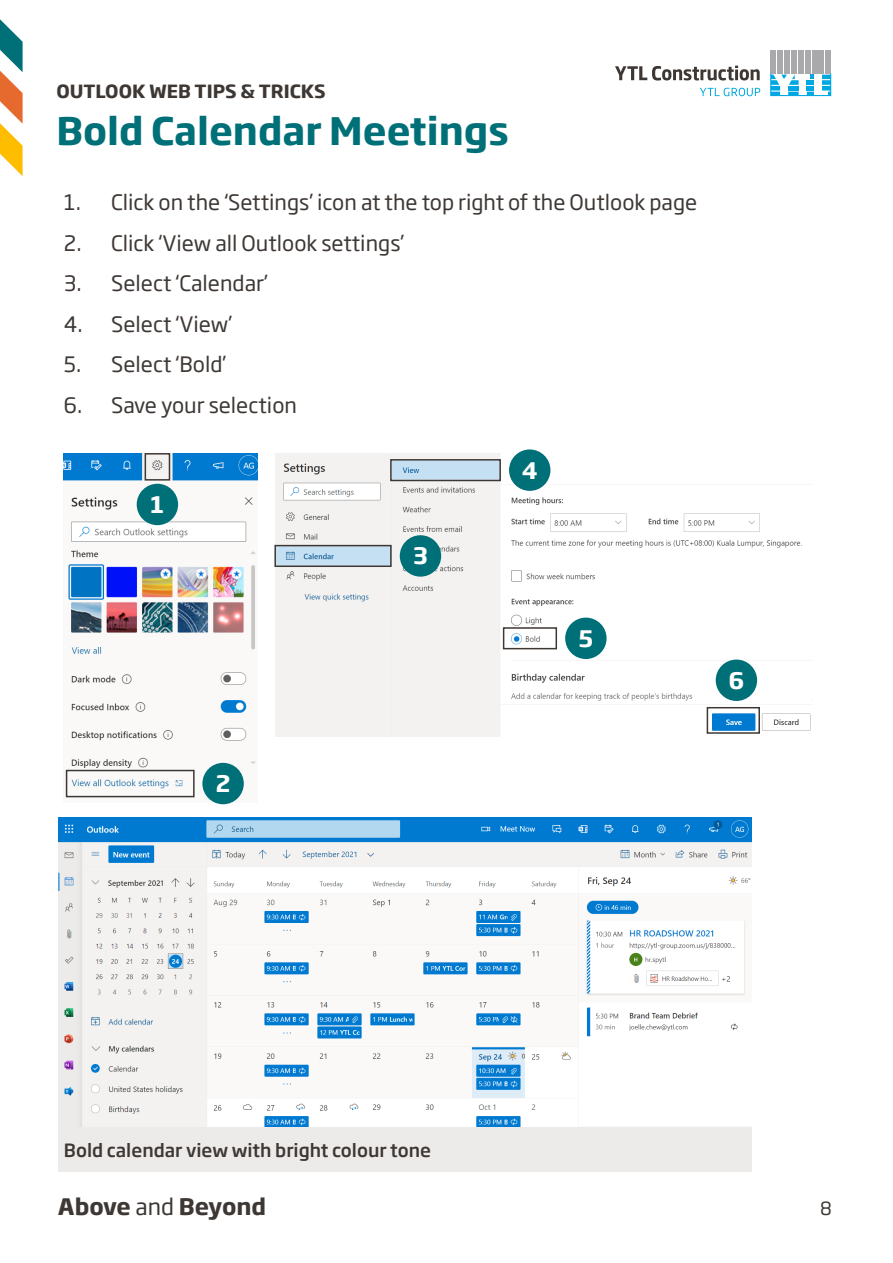
<style>
.page{position:relative;width:893px;height:1263px;background:#fff}
.page>*{position:absolute;margin:0;border:0;box-sizing:border-box;transform-origin:0 0}
.t1{font:700 37.5px "Soho Gothic Pro";color:#007078}
.t2{font:700 22.5px "Soho Gothic Pro";color:#3e3835}
.t3{font:700 22.5px "Soho Gothic Pro";color:#fff}
.t4{font:21px "Soho Gothic Pro";color:#3e3835}
.t5{font:500 18px "Soho Gothic Pro";color:#3e3835}
.t6{font:700 18px "Soho Gothic Pro";color:#3e3835}
.t7{font:18px "Soho Gothic Pro";color:#3e3835}
.s1{font-weight:400}
</style>
<div class="page">
<div style="left:58px;top:1118px;width:694px;height:54px;background:#edebe9"></div>
<svg style="left:0;top:19px;width:23px;height:157px"></svg>
<img style="left:64px;top:454px;width:194px;height:349px">
<img style="left:58px;top:817px;width:694px;height:309px">
<img style="left:275px;top:454px;width:527px;height:282px">
<img style="left:702px;top:699px;width:109px;height:37px">
<div style="left:145px;top:453px;width:25px;height:28px;border:2px solid #3e3835"></div>
<div style="left:137px;top:484px;width:41px;height:41px;background:#007078;border-radius:50%"></div>
<div style="left:66px;top:770px;width:129px;height:27px;border:2px solid #3e3835"></div>
<div style="left:202px;top:763px;width:42px;height:41px;background:#007078;border-radius:50%"></div>
<div style="left:274px;top:545px;width:118px;height:22px;border:2px solid #3e3835"></div>
<div style="left:400px;top:535px;width:41px;height:42px;background:#007078;border-radius:50%"></div>
<div style="left:390px;top:459px;width:111px;height:22px;border:2px solid #3e3835"></div>
<div style="left:509px;top:449px;width:41px;height:42px;background:#007078;border-radius:50%"></div>
<div style="left:503px;top:627px;width:54px;height:22px;border:2px solid #3e3835"></div>
<div style="left:565px;top:618px;width:42px;height:41px;background:#007078;border-radius:50%"></div>
<div style="left:707px;top:707px;width:53px;height:27px;border:2px solid #3e3835"></div>
<div style="left:716px;top:659px;width:41px;height:42px;background:#007078;border-radius:50%"></div>
<svg style="left:770px;top:50px;width:62px;height:47px"></svg>
<div style="left:825px;top:50px;width:6px;height:24px;background:#a9a8aa"></div>
<div style="left:770px;top:50px;width:6px;height:24px;background:#a9a8aa"></div>
<div style="left:777px;top:50px;width:6px;height:24px;background:#a9a8aa"></div>
<div style="left:784px;top:50px;width:6px;height:24px;background:#a9a8aa"></div>
<div style="left:791px;top:50px;width:6px;height:24px;background:#a9a8aa"></div>
<div style="left:798px;top:50px;width:6px;height:24px;background:#a9a8aa"></div>
<div style="left:805px;top:50px;width:5px;height:24px;background:#a9a8aa"></div>
<div style="left:812px;top:50px;width:5px;height:24px;background:#a9a8aa"></div>
<div style="left:818px;top:50px;width:6px;height:24px;background:#a9a8aa"></div>
<svg style="left:770px;top:74px;width:61px;height:22px"></svg>
<svg style="left:700px;top:88px;width:60px;height:8px"></svg>
<svg style="left:615px;top:66px;width:145px;height:15px"></svg>
<p class="t6" style="left:56px;top:77px;width:271px">OUTLOOK WEB TIPS &amp; TRICKS</p>
<h1 class="t1" style="left:56px;top:101px;width:454px">Bold Calendar Meetings</h1>
<p class="t4" style="left:64px;top:186px;width:635px">1. Click on the ‘Settings’ icon at the top right of the Outlook page</p>
<p class="t4" style="left:64px;top:227px;width:342px">2. Click ‘View all Outlook settings’</p>
<p class="t4" style="left:64px;top:267px;width:206px">3. Select ‘Calendar’</p>
<p class="t4" style="left:64px;top:308px;width:170px">4. Select ‘View’</p>
<p class="t4" style="left:64px;top:348px;width:164px">5. Select ‘Bold’</p>
<p class="t4" style="left:64px;top:389px;width:235px">6. Save your selection</p>
<p class="t3" style="left:151px;top:487px;width:15px">1</p>
<p class="t3" style="left:216px;top:766px;width:16px">2</p>
<p class="t3" style="left:413px;top:538px;width:16px">3</p>
<p class="t3" style="left:522px;top:452px;width:17px">4</p>
<p class="t3" style="left:579px;top:620px;width:16px">5</p>
<p class="t3" style="left:729px;top:662px;width:17px">6</p>
<p class="t5" style="left:64px;top:1136px;width:369px">Bold calendar view with bright colour tone</p>
<p class="t2" style="left:58px;top:1189px;width:210px">Above <span class="s1">and</span> Beyond</p>
<p class="t7" style="left:820px;top:1195px;width:13px">8</p>
</div>
